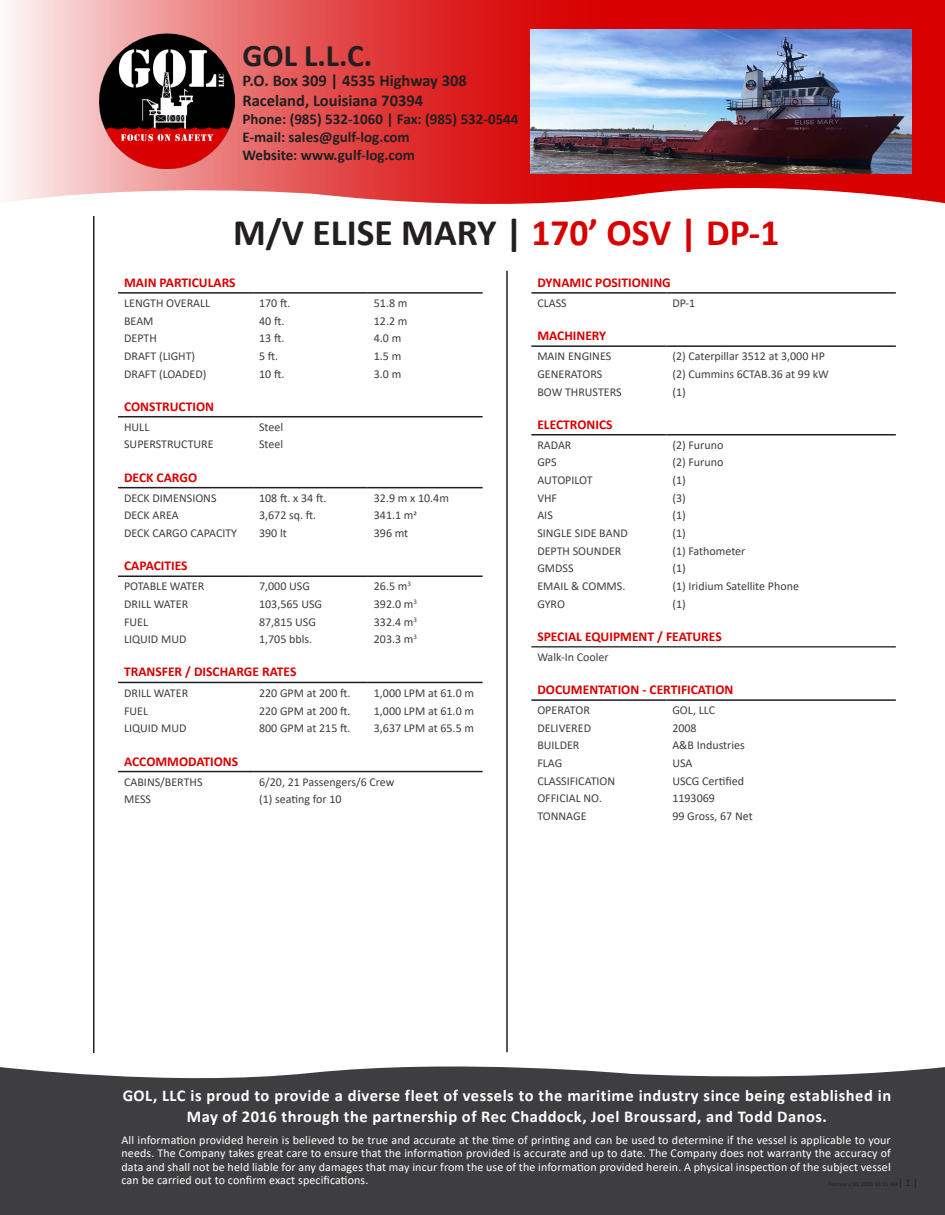
<style>
.page{position:relative;width:945px;height:1215px;background:#fff}
.page>*{position:absolute;margin:0;border:0;box-sizing:border-box;transform-origin:0 0}
.t1{font:700 37.5px "Calibri";color:#231f20}
.t2{font:700 31.5px "Calibri";color:#231f20}
.t3{font:700 16.5px/21px "Calibri";letter-spacing:.03em;color:#fff;text-align:center}
.t4{font:700 16.5px/19.8px "Calibri";color:#231f20}
.t5{font:700 15px/18px "Calibri";color:#231f20}
.t6{font:700 13.5px "Calibri";color:#d80000}
.t7{font:12px "Calibri";color:#3e3e40}
.t8{font:12px/13.5px "Calibri";letter-spacing:.01em;color:#fff;text-align:justify}
.s1{color:#d80000}
</style>
<div class="page">
<svg style="left:11px;top:0;width:934px;height:204px"></svg>
<img style="left:100px;top:33px;width:135px;height:135px">
<div style="left:0;top:1066px;width:945px;height:149px;background:#3e3e40"></div>
<hr style="left:93px;top:216px;width:1px;height:837px;background:#231f20">
<div style="left:242px;top:33px;width:281px;height:136px;background:linear-gradient(to right,#e86c6c,#d90707)"></div>
<hr style="left:118px;top:292px;width:135px;height:2px;background:#231f20">
<hr style="left:253px;top:292px;width:115px;height:2px;background:#231f20">
<hr style="left:368px;top:292px;width:115px;height:2px;background:#231f20">
<hr style="left:506px;top:271px;width:2px;height:781px;background:#231f20">
<hr style="left:118px;top:487px;width:135px;height:1px;background:#231f20">
<hr style="left:253px;top:487px;width:115px;height:1px;background:#231f20">
<hr style="left:368px;top:487px;width:115px;height:1px;background:#231f20">
<hr style="left:118px;top:575px;width:135px;height:2px;background:#231f20">
<hr style="left:253px;top:575px;width:115px;height:2px;background:#231f20">
<hr style="left:368px;top:575px;width:115px;height:2px;background:#231f20">
<hr style="left:118px;top:771px;width:135px;height:1px;background:#231f20">
<hr style="left:253px;top:771px;width:230px;height:1px;background:#231f20">
<hr style="left:118px;top:682px;width:135px;height:1px;background:#231f20">
<hr style="left:253px;top:682px;width:115px;height:1px;background:#231f20">
<hr style="left:368px;top:682px;width:115px;height:1px;background:#231f20">
<hr style="left:531px;top:345px;width:135px;height:2px;background:#231f20">
<hr style="left:666px;top:345px;width:230px;height:2px;background:#231f20">
<hr style="left:531px;top:699px;width:135px;height:2px;background:#231f20">
<hr style="left:666px;top:699px;width:230px;height:2px;background:#231f20">
<hr style="left:531px;top:434px;width:135px;height:1px;background:#231f20">
<hr style="left:666px;top:434px;width:230px;height:1px;background:#231f20">
<hr style="left:531px;top:292px;width:135px;height:2px;background:#231f20">
<hr style="left:666px;top:292px;width:230px;height:2px;background:#231f20">
<hr style="left:531px;top:646px;width:365px;height:2px;background:#3e3e40">
<hr style="left:118px;top:416px;width:135px;height:1px;background:#231f20">
<hr style="left:253px;top:416px;width:230px;height:1px;background:#231f20">
<img style="left:531px;top:30px;width:381px;height:144px">
<h2 class="t2" style="left:242px;top:34px;width:131px">GOL L.L.C.</h2>
<h3 class="t4" style="left:242px;top:70px;width:226px">P.O. Box 309 | 4535 Highway 308<br>Raceland, Louisiana 70394</h3>
<p class="t5" style="left:242px;top:110px;width:278px">Phone: (985) 532-1060 | Fax: (985) 532-0544<br>E-mail: sales@gulf-log.com<br>Website: www.gulf-log.com</p>
<h1 class="t1" style="left:233px;top:206px;width:548px">M/V ELISE MARY | <span class="s1">170’ OSV | DP-1</span></h1>
<p class="t6" style="left:124px;top:273px;width:113px">MAIN PARTICULARS</p>
<p class="t7" style="left:124px;top:295px;width:88px">LENGTH OVERALL</p>
<p class="t7" style="left:259px;top:295px;width:33px">170 ft.</p>
<p class="t7" style="left:374px;top:295px;width:35px">51.8 m</p>
<p class="t7" style="left:124px;top:312px;width:31px">BEAM</p>
<p class="t7" style="left:259px;top:312px;width:27px">40 ft.</p>
<p class="t7" style="left:374px;top:312px;width:35px">12.2 m</p>
<p class="t7" style="left:124px;top:330px;width:34px">DEPTH</p>
<p class="t7" style="left:259px;top:330px;width:27px">13 ft.</p>
<p class="t7" style="left:374px;top:330px;width:29px">4.0 m</p>
<p class="t7" style="left:124px;top:348px;width:73px">DRAFT (LIGHT)</p>
<p class="t7" style="left:259px;top:348px;width:21px">5 ft.</p>
<p class="t7" style="left:374px;top:348px;width:29px">1.5 m</p>
<p class="t7" style="left:124px;top:365px;width:84px">DRAFT (LOADED)</p>
<p class="t7" style="left:259px;top:365px;width:27px">10 ft.</p>
<p class="t7" style="left:374px;top:365px;width:29px">3.0 m</p>
<p class="t6" style="left:124px;top:397px;width:91px">CONSTRUCTION</p>
<p class="t7" style="left:124px;top:418px;width:27px">HULL</p>
<p class="t7" style="left:259px;top:418px;width:26px">Steel</p>
<p class="t7" style="left:124px;top:436px;width:91px">SUPERSTRUCTURE</p>
<p class="t7" style="left:259px;top:436px;width:26px">Steel</p>
<p class="t6" style="left:124px;top:468px;width:75px">DECK CARGO</p>
<p class="t7" style="left:124px;top:489px;width:94px">DECK DIMENSIONS</p>
<p class="t7" style="left:259px;top:489px;width:69px">108 ft. x 34 ft.</p>
<p class="t7" style="left:374px;top:489px;width:77px">32.9 m x 10.4m</p>
<p class="t7" style="left:124px;top:507px;width:56px">DECK AREA</p>
<p class="t7" style="left:259px;top:507px;width:59px">3,672 sq. ft.</p>
<p class="t7" style="left:374px;top:507px;width:45px">341.1 m2</p>
<p class="t7" style="left:124px;top:525px;width:115px">DECK CARGO CAPACITY</p>
<p class="t7" style="left:259px;top:525px;width:29px">390 lt</p>
<p class="t7" style="left:374px;top:525px;width:36px">396 mt</p>
<p class="t6" style="left:124px;top:556px;width:65px">CAPACITIES</p>
<p class="t7" style="left:124px;top:578px;width:82px">POTABLE WATER</p>
<p class="t7" style="left:259px;top:578px;width:52px">7,000 USG</p>
<p class="t7" style="left:374px;top:578px;width:39px">26.5 m<sup>3</sup></p>
<p class="t7" style="left:124px;top:596px;width:66px">DRILL WATER</p>
<p class="t7" style="left:259px;top:596px;width:64px">103,565 USG</p>
<p class="t7" style="left:374px;top:596px;width:45px">392.0 m<sup>3</sup></p>
<p class="t7" style="left:124px;top:613px;width:26px">FUEL</p>
<p class="t7" style="left:259px;top:613px;width:58px">87,815 USG</p>
<p class="t7" style="left:374px;top:613px;width:45px">332.4 m<sup>3</sup></p>
<p class="t7" style="left:124px;top:631px;width:64px">LIQUID MUD</p>
<p class="t7" style="left:259px;top:631px;width:55px">1,705 bbls.</p>
<p class="t7" style="left:374px;top:631px;width:45px">203.3 m<sup>3</sup></p>
<p class="t6" style="left:124px;top:662px;width:174px">TRANSFER / DISCHARGE RATES</p>
<p class="t7" style="left:124px;top:684px;width:66px">DRILL WATER</p>
<p class="t7" style="left:259px;top:684px;width:93px">220 GPM at 200 ft.</p>
<p class="t7" style="left:374px;top:684px;width:102px">1,000 LPM at 61.0 m</p>
<p class="t7" style="left:124px;top:702px;width:26px">FUEL</p>
<p class="t7" style="left:259px;top:702px;width:93px">220 GPM at 200 ft.</p>
<p class="t7" style="left:374px;top:702px;width:102px">1,000 LPM at 61.0 m</p>
<p class="t7" style="left:124px;top:720px;width:64px">LIQUID MUD</p>
<p class="t7" style="left:259px;top:720px;width:93px">800 GPM at 215 ft.</p>
<p class="t7" style="left:374px;top:720px;width:102px">3,637 LPM at 65.5 m</p>
<p class="t6" style="left:124px;top:752px;width:116px">ACCOMMODATIONS</p>
<p class="t7" style="left:124px;top:773px;width:80px">CABINS/BERTHS</p>
<p class="t7" style="left:259px;top:773px;width:137px">6/20, 21 Passengers/6 Crew</p>
<p class="t7" style="left:124px;top:791px;width:29px">MESS</p>
<p class="t7" style="left:259px;top:791px;width:84px">(1) seating for 10</p>
<p class="t6" style="left:537px;top:273px;width:135px">DYNAMIC POSITIONING</p>
<p class="t7" style="left:537px;top:295px;width:31px">CLASS</p>
<p class="t7" style="left:672px;top:295px;width:24px">DP-1</p>
<p class="t6" style="left:537px;top:326px;width:70px">MACHINERY</p>
<p class="t7" style="left:537px;top:348px;width:75px">MAIN ENGINES</p>
<p class="t7" style="left:672px;top:348px;width:154px">(2) Caterpillar 3512 at 3,000 HP</p>
<p class="t7" style="left:537px;top:366px;width:66px">GENERATORS</p>
<p class="t7" style="left:672px;top:366px;width:158px">(2) Cummins 6CTAB.36 at 99 kW</p>
<p class="t7" style="left:537px;top:383px;width:86px">BOW THRUSTERS</p>
<p class="t7" style="left:672px;top:383px;width:15px">(1)</p>
<p class="t6" style="left:537px;top:415px;width:77px">ELECTRONICS</p>
<p class="t7" style="left:537px;top:437px;width:36px">RADAR</p>
<p class="t7" style="left:672px;top:437px;width:52px">(2) Furuno</p>
<p class="t7" style="left:537px;top:454px;width:21px">GPS</p>
<p class="t7" style="left:672px;top:454px;width:52px">(2) Furuno</p>
<p class="t7" style="left:537px;top:472px;width:57px">AUTOPILOT</p>
<p class="t7" style="left:672px;top:472px;width:15px">(1)</p>
<p class="t7" style="left:537px;top:489px;width:21px">VHF</p>
<p class="t7" style="left:672px;top:489px;width:15px">(3)</p>
<p class="t7" style="left:537px;top:507px;width:17px">AIS</p>
<p class="t7" style="left:672px;top:507px;width:15px">(1)</p>
<p class="t7" style="left:537px;top:525px;width:92px">SINGLE SIDE BAND</p>
<p class="t7" style="left:672px;top:525px;width:15px">(1)</p>
<p class="t7" style="left:537px;top:542px;width:86px">DEPTH SOUNDER</p>
<p class="t7" style="left:672px;top:542px;width:75px">(1) Fathometer</p>
<p class="t7" style="left:537px;top:560px;width:38px">GMDSS</p>
<p class="t7" style="left:672px;top:560px;width:15px">(1)</p>
<p class="t7" style="left:537px;top:578px;width:90px">EMAIL &amp; COMMS.</p>
<p class="t7" style="left:672px;top:578px;width:128px">(1) Iridium Satellite Phone</p>
<p class="t7" style="left:537px;top:595px;width:29px">GYRO</p>
<p class="t7" style="left:672px;top:595px;width:15px">(1)</p>
<p class="t6" style="left:537px;top:627px;width:186px">SPECIAL EQUIPMENT / FEATURES</p>
<p class="t7" style="left:537px;top:649px;width:73px">Walk-In Cooler</p>
<p class="t6" style="left:537px;top:680px;width:198px">DOCUMENTATION - CERTIFICATION</p>
<p class="t7" style="left:537px;top:702px;width:54px">OPERATOR</p>
<p class="t7" style="left:672px;top:702px;width:44px">GOL, LLC</p>
<p class="t7" style="left:537px;top:719px;width:55px">DELIVERED</p>
<p class="t7" style="left:672px;top:719px;width:26px">2008</p>
<p class="t7" style="left:537px;top:737px;width:44px">BUILDER</p>
<p class="t7" style="left:672px;top:737px;width:74px">A&amp;B Industries</p>
<p class="t7" style="left:537px;top:755px;width:26px">FLAG</p>
<p class="t7" style="left:672px;top:755px;width:22px">USA</p>
<p class="t7" style="left:537px;top:772px;width:79px">CLASSIFICATION</p>
<p class="t7" style="left:672px;top:772px;width:73px">USCG Certified</p>
<p class="t7" style="left:537px;top:790px;width:66px">OFFICIAL NO.</p>
<p class="t7" style="left:672px;top:790px;width:44px">1193069</p>
<p class="t7" style="left:537px;top:808px;width:51px">TONNAGE</p>
<p class="t7" style="left:672px;top:808px;width:82px">99 Gross, 67 Net</p>
<h3 class="t3" style="left:123px;top:1084px;width:770px">GOL, LLC is proud to provide a diverse fleet of vessels to the maritime industry since being established in<br>May of 2016 through the partnership of Rec Chaddock, Joel Broussard, and Todd Danos.</h3>
<p class="t8" style="left:122px;top:1133px;width:771px">All information provided herein is believed to be true and accurate at the time of printing and can be used to determine if the vessel is applicable to your needs. The Company takes great care to ensure that the information provided is accurate and up to date. The Company does not warranty the accuracy of data and shall not be held liable for any damages that may incur from the use of the information provided herein. A physical inspection of the subject vessel can be carried out to confirm exact specifications.</p>
</div>
